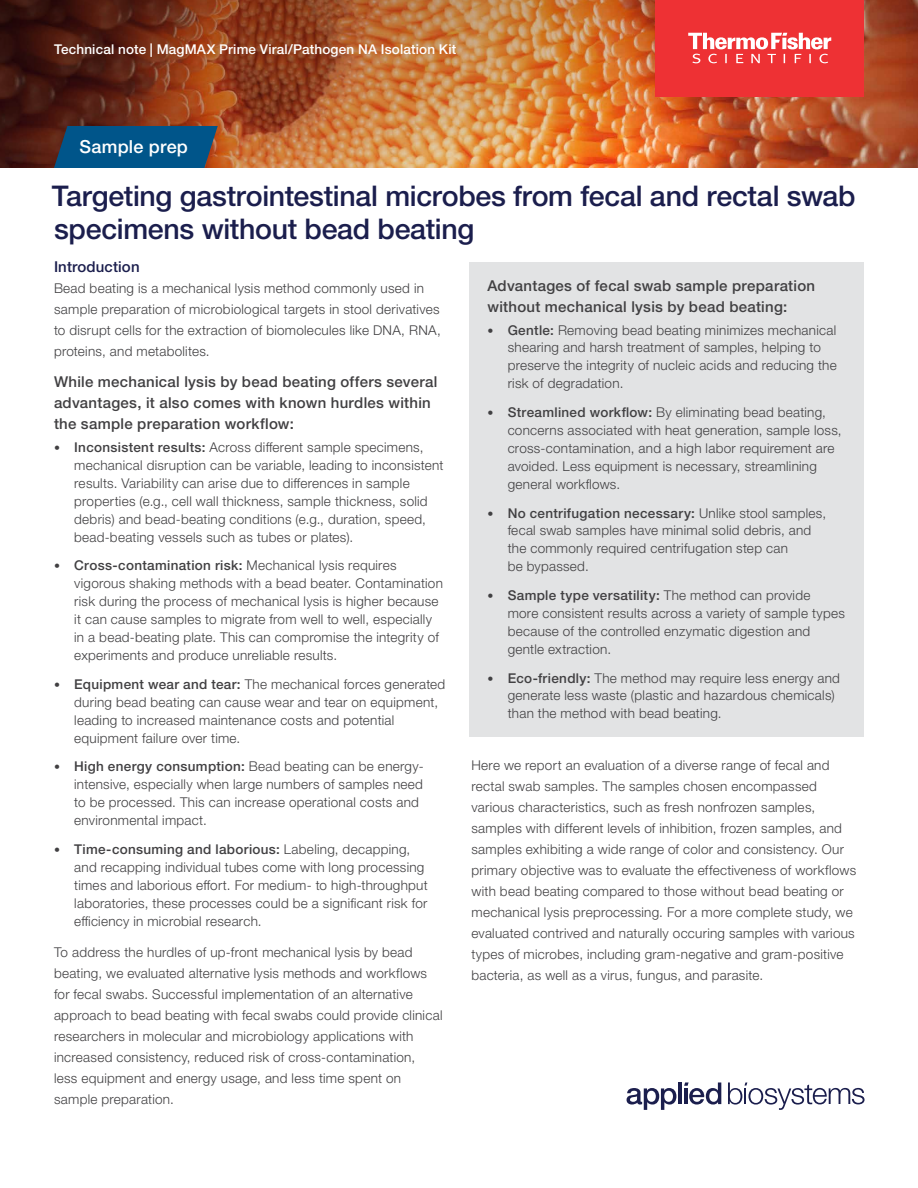
<style>
.page{position:relative;width:918px;height:1188px;background:#fff}
.page>*{position:absolute;margin:0;border:0;box-sizing:border-box;transform-origin:0 0}
.t1{font:500 28.5px/33px "Helvetica Neue LTW1 G";letter-spacing:-.01em;color:#1b1e4d}
.t2{font:500 18px "Helvetica Neue LTW1 G";letter-spacing:.015em;color:#fff}
.t3{font:500 15px/21px "Helvetica Neue LTW1 G";letter-spacing:.02em;color:#414042}
.t4{font:500 15px "Helvetica Neue LTW1 G";letter-spacing:.01em;color:#1b1e4d}
.t5{font:300 13.5px/18px "Helvetica Neue LTW1 G";letter-spacing:.02em;color:#414042}
.t6{font:500 13.5px "Helvetica Neue LTW1 G";letter-spacing:.015em;color:#fff}
.s1{font-size:12px}
.s2{font-weight:500}
</style>
<div class="page">
<div style="left:469px;top:262px;width:395px;height:475px;background:#e2e3e4"></div>
<img style="left:0;top:0;width:918px;height:168px">
<svg style="left:54px;top:126px;width:164px;height:42px;background:#0b5280"></svg>
<svg style="left:728px;top:1082px;width:137px;height:28px"></svg>
<svg style="left:627px;top:1088px;width:49px;height:22px"></svg>
<hr style="left:678px;top:1082px;width:3px;height:22px;background:#1b1e4d">
<svg style="left:684px;top:1082px;width:37px;height:23px"></svg>
<div style="left:656px;top:0;width:208px;height:96px;background:#ee3134"></div>
<svg style="left:688px;top:33px;width:143px;height:30px"></svg>
<p class="t6" style="left:54px;top:41px;width:404px">Technical note | MagMAX Prime Viral/Pathogen NA Isolation Kit</p>
<h2 class="t2" style="left:80px;top:136px;width:110px">Sample prep</h2>
<h1 class="t1" style="left:52px;top:180px;width:805px">Targeting gastrointestinal microbes from fecal and rectal swab specimens without bead beating</h1>
<p class="t4" style="left:54px;top:257px;width:87px">Introduction</p>
<p class="t5" style="left:54px;top:277px;width:388px;line-height:21px">Bead beating is a mechanical lysis method commonly used in sample preparation of microbiological targets in stool derivatives to disrupt cells for the extraction of biomolecules like DNA, RNA, proteins, and metabolites.</p>
<p class="t3" style="left:54px;top:371px;width:385px">While mechanical lysis by bead beating offers several advantages, it also comes with known hurdles within the sample preparation workflow:</p>
<p class="t5" style="left:74px;top:438px;width:371px;text-indent:-20px"><span class="s1">•</span> <span class="s2">Inconsistent results:</span> Across different sample specimens, mechanical disruption can be variable, leading to inconsistent results. Variability can arise due to differences in sample properties (e.g., cell wall thickness, sample thickness, solid debris) and bead-beating conditions (e.g., duration, speed, bead-beating vessels such as tubes or plates).</p>
<p class="t5" style="left:74px;top:556px;width:370px;text-indent:-20px"><span class="s1">•</span> <span class="s2">Cross-contamination risk:</span> Mechanical lysis requires vigorous shaking methods with a bead beater. Contamination risk during the process of mechanical lysis is higher because it can cause samples to migrate from well to well, especially in a bead-beating plate. This can compromise the integrity of experiments and produce unreliable results.</p>
<p class="t5" style="left:74px;top:675px;width:373px;text-indent:-20px"><span class="s1">•</span> <span class="s2">Equipment wear and tear:</span> The mechanical forces generated during bead beating can cause wear and tear on equipment, leading to increased maintenance costs and potential equipment failure over time.</p>
<p class="t5" style="left:74px;top:757px;width:351px;text-indent:-20px"><span class="s1">•</span> <span class="s2">High energy consumption:</span> Bead beating can be energy&shy;intensive, especially when large numbers of samples need to be processed. This can increase operational costs and environmental impact.</p>
<p class="t5" style="left:74px;top:840px;width:355px;text-indent:-20px"><span class="s1">•</span> <span class="s2">Time-consuming and laborious:</span> Labeling, decapping, and recapping individual tubes come with long processing times and laborious effort. For medium- to high-throughput laboratories, these processes could be a significant risk for efficiency in microbial research.</p>
<p class="t5" style="left:54px;top:942px;width:390px;line-height:21px">To address the hurdles of up-front mechanical lysis by bead beating, we evaluated alternative lysis methods and workflows for fecal swabs. Successful implementation of an alternative approach to bead beating with fecal swabs could provide clinical researchers in molecular and microbiology applications with increased consistency, reduced risk of cross-contamination,<br>less equipment and energy usage, and less time spent on sample preparation.</p>
<p class="t3" style="left:487px;top:275px;width:329px">Advantages of fecal swab sample preparation without mechanical lysis by bead beating:</p>
<p class="t5" style="left:508px;top:321px;width:331px;text-indent:-20px"><span class="s1">•</span> <span class="s2">Gentle:</span> Removing bead beating minimizes mechanical shearing and harsh treatment of samples, helping to preserve the integrity of nucleic acids and reducing the risk of degradation.</p>
<p class="t5" style="left:508px;top:403px;width:335px;text-indent:-20px"><span class="s1">•</span> <span class="s2">Streamlined workflow:</span> By eliminating bead beating, concerns associated with heat generation, sample loss, cross-contamination, and a high labor requirement are avoided. Less equipment is necessary, streamlining general workflows.</p>
<p class="t5" style="left:508px;top:504px;width:320px;text-indent:-20px"><span class="s1">•</span> <span class="s2">No centrifugation necessary:</span> Unlike stool samples, fecal swab samples have minimal solid debris, and the commonly required centrifugation step can<br>be bypassed.</p>
<p class="t5" style="left:508px;top:586px;width:339px;text-indent:-20px"><span class="s1">•</span> <span class="s2">Sample type versatility:</span> The method can provide<br>more consistent results across a variety of sample types because of the controlled enzymatic digestion and gentle extraction.</p>
<p class="t5" style="left:508px;top:669px;width:334px;text-indent:-20px"><span class="s1">•</span> <span class="s2">Eco-friendly:</span> The method may require less energy and generate less waste (plastic and hazardous chemicals) than the method with bead beating.</p>
<p class="t5" style="left:471px;top:755px;width:386px;line-height:21px">Here we report an evaluation of a diverse range of fecal and rectal swab samples. The samples chosen encompassed various characteristics, such as fresh nonfrozen samples, samples with different levels of inhibition, frozen samples, and samples exhibiting a wide range of color and consistency. Our primary objective was to evaluate the effectiveness of workflows with bead beating compared to those without bead beating or mechanical lysis preprocessing. For a more complete study, we evaluated contrived and naturally occuring samples with various types of microbes, including gram-negative and gram-positive bacteria, as well as a virus, fungus, and parasite.</p>
</div>
